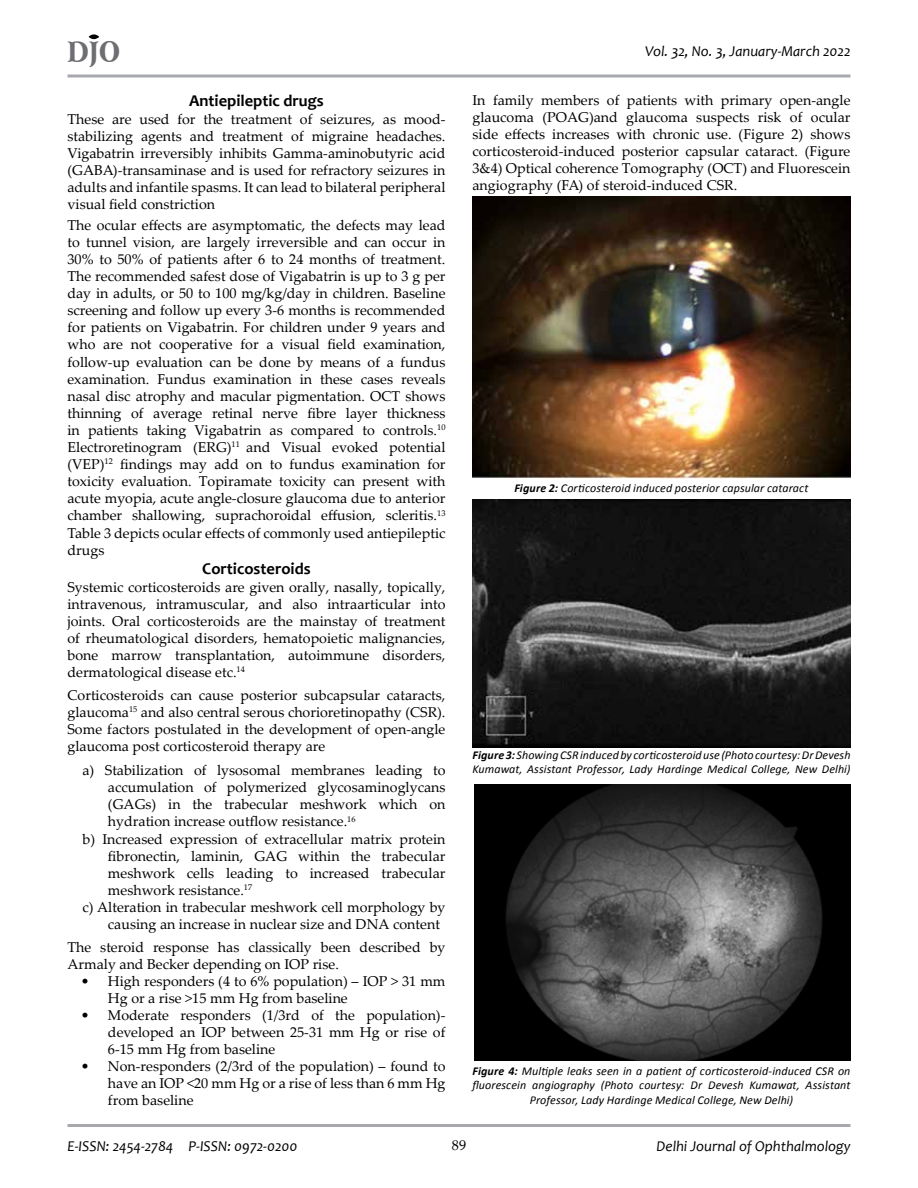
<style>
.page{position:relative;width:918px;height:1188px;background:#fff}
.page>*{position:absolute;margin:0;border:0;box-sizing:border-box;transform-origin:0 0}
.t1{font:900 28.2px "Arrus BT";color:#6d6e71;scale:.82 1}
.t2{font:700 16.5px "Candara";color:#000}
.t3{font:italic 15px "Candara";color:#000}
.t4{font:14.25px/17.1px "Palatino Linotype";color:#000;text-align:justify}
.t5{font:italic 12px/14.4px "Calibri";letter-spacing:.01em;color:#000}
.s1{font-weight:700}
</style>
<div class="page">
<hr style="left:68px;top:74px;width:782px;height:3px;background:#a7a9ac">
<hr style="left:68px;top:1124px;width:782px;height:3px;background:#a7a9ac">
<div style="left:89px;top:34px;width:10px;height:5px;background:#000;border-radius:50%"></div>
<img style="left:472px;top:196px;width:378px;height:283px">
<img style="left:472px;top:500px;width:378px;height:248px">
<img style="left:475px;top:784px;width:375px;height:277px">
<h1 class="t1" style="left:68px;top:34px;width:66px">DJO</h1>
<p class="t3" style="left:645px;top:42px;width:207px">Vol. 32, No. 3, January-March 2022</p>
<p class="t2" style="left:189px;top:91px;width:136px">Antiepileptic drugs</p>
<p class="t4" style="left:68px;top:110px;width:380px">These are used for the treatment of seizures, as mood&shy;stabilizing agents and treatment of migraine headaches.<br>Vigabatrin irreversibly inhibits Gamma-aminobutyric acid (GABA)-transaminase and is used for refractory seizures in adults and infantile spasms. It can lead to bilateral peripheral visual field constriction</p>
<p class="t4" style="left:68px;top:216px;width:380px">The ocular effects are asymptomatic, the defects may lead to tunnel vision, are largely irreversible and can occur in 30% to 50% of patients after 6 to 24 months of treatment.<br>The recommended safest dose of Vigabatrin is up to 3 g per day in adults, or 50 to 100 mg/kg/day in children. Baseline screening and follow up every 3-6 months is recommended for patients on Vigabatrin. For children under 9 years and who are not cooperative for a visual field examination, follow-up evaluation can be done by means of a fundus examination. Fundus examination in these cases reveals nasal disc atrophy and macular pigmentation. OCT shows thinning of average retinal nerve fibre layer thickness in patients taking Vigabatrin as compared to controls.<sup>10<br></sup>Electroretinogram (ERG)<sup>11</sup> and Visual evoked potential (VEP)<sup>12</sup> findings may add on to fundus examination for toxicity evaluation. Topiramate toxicity can present with acute myopia, acute angle-closure glaucoma due to anterior chamber shallowing, suprachoroidal effusion, scleritis.<sup>13<br></sup>Table 3 depicts ocular effects of commonly used antiepileptic drugs</p>
<p class="t2" style="left:202px;top:559px;width:110px">Corticosteroids</p>
<p class="t4" style="left:68px;top:578px;width:380px">Systemic corticosteroids are given orally, nasally, topically, intravenous, intramuscular, and also intraarticular into joints. Oral corticosteroids are the mainstay of treatment of rheumatological disorders, hematopoietic malignancies, bone marrow transplantation, autoimmune disorders, dermatological disease etc.<sup>14</sup></p>
<p class="t4" style="left:67px;top:686px;width:380px">Corticosteroids can cause posterior subcapsular cataracts, glaucoma<sup>15</sup> and also central serous chorioretinopathy (CSR).<br>Some factors postulated in the development of open-angle glaucoma post corticosteroid therapy are</p>
<p class="t4" style="left:83px;top:761px;width:364px">a) Stabilization of lysosomal membranes leading to</p>
<p class="t4" style="left:108px;top:778px;width:339px">accumulation of polymerized glycosaminoglycans</p>
<p class="t4" style="left:108px;top:795px;width:339px">(GAGs) in the trabecular meshwork which on</p>
<p class="t4" style="left:108px;top:813px;width:249px">hydration increase outflow resistance.<sup>16</sup></p>
<p class="t4" style="left:82px;top:830px;width:364px">b) Increased expression of extracellular matrix protein</p>
<p class="t4" style="left:108px;top:847px;width:339px">fibronectin, laminin, GAG within the trabecular</p>
<p class="t4" style="left:108px;top:864px;width:339px">meshwork cells leading to increased trabecular</p>
<p class="t4" style="left:108px;top:881px;width:146px">meshwork resistance.<sup>17</sup></p>
<p class="t4" style="left:82px;top:898px;width:364px">c) Alteration in trabecular meshwork cell morphology by</p>
<p class="t4" style="left:108px;top:915px;width:333px">causing an increase in nuclear size and DNA content</p>
<p class="t4" style="left:67px;top:938px;width:379px">The steroid response has classically been described by<br>Armaly and Becker depending on IOP rise.</p>
<p class="t4" style="left:108px;top:972px;width:339px;text-indent:-27px">• High responders (4 to 6% population) – IOP &gt; 31 mm<br>Hg or a rise &gt;15 mm Hg from baseline</p>
<p class="t4" style="left:108px;top:1006px;width:339px;text-indent:-27px">• Moderate responders (1/3rd of the population)- developed an IOP between 25-31 mm Hg or rise of 6-15 mm Hg from baseline</p>
<p class="t4" style="left:108px;top:1057px;width:339px;text-indent:-27px">• Non-responders (2/3rd of the population) – found to have an IOP &lt;20 mm Hg or a rise of less than 6 mm Hg from baseline</p>
<p class="t4" style="left:472px;top:91px;width:380px">In family members of patients with primary open-angle glaucoma (POAG)and glaucoma suspects risk of ocular side effects increases with chronic use. (Figure 2) shows corticosteroid-induced posterior capsular cataract. (Figure 3&amp;4) Optical coherence Tomography (OCT) and Fluorescein angiography (FA) of steroid-induced CSR.</p>
<p class="t5" style="left:514px;top:480px;width:296px"><span class="s1">Figure 2:</span> Corticosteroid induced posterior capsular cataract</p>
<p class="t5" style="left:472px;top:747px;width:380px"><span class="s1">Figure 3:</span> Showing CSR induced by corticosteroid use (Photo courtesy: Dr Devesh<br>Kumawat, Assistant Professor, Lady Hardinge Medical College, New Delhi)</p>
<p class="t5" style="left:472px;top:1063px;width:380px;text-align:center"><span class="s1">Figure 4:</span> Multiple leaks seen in a patient of corticosteroid-induced CSR on fluorescein angiography (Photo courtesy: Dr Devesh Kumawat, Assistant<br>Professor, Lady Hardinge Medical College, New Delhi)</p>
<p class="t3" style="left:68px;top:1136px;width:232px">E-ISSN: 2454-2784 P-ISSN: 0972-0200</p>
<p class="t4" style="left:452px;top:1136px;width:16px">89</p>
<p class="t3" style="left:657px;top:1136px;width:195px">Delhi Journal of Ophthalmology</p>
</div>
